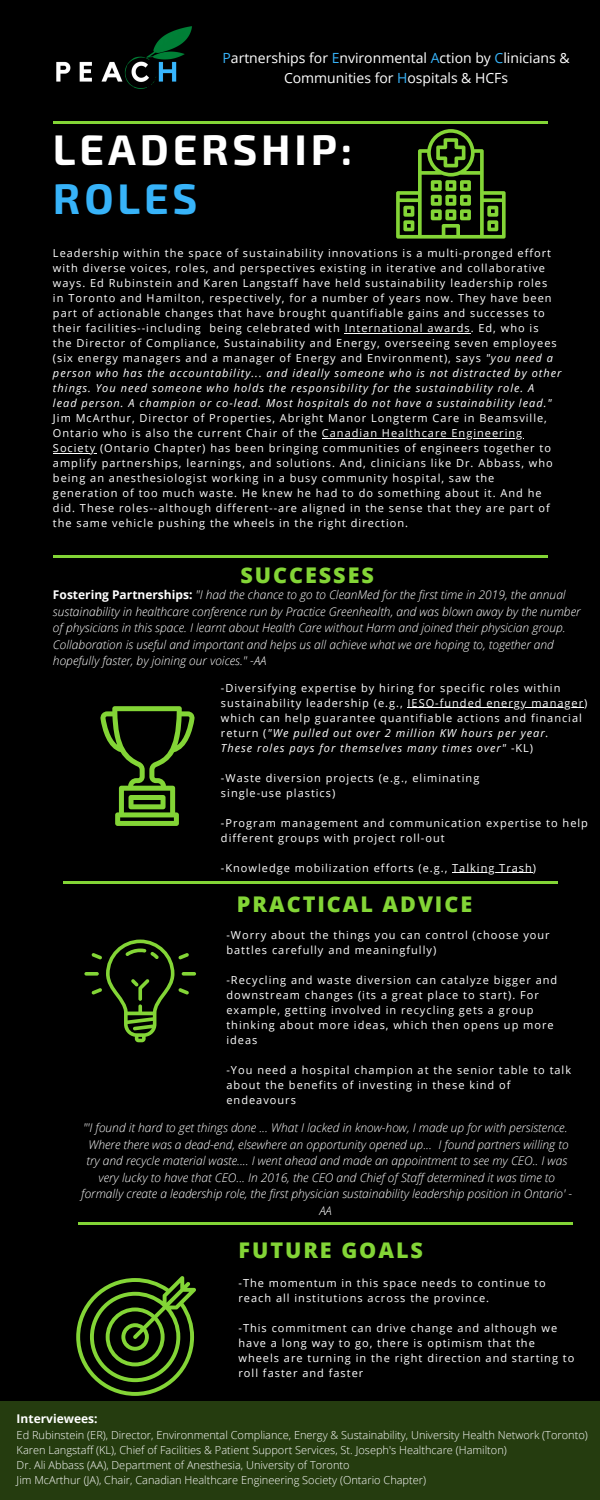
<style>
.page{position:relative;width:600px;height:1500px;background:#000}
.page>*{position:absolute;margin:0;border:0;box-sizing:border-box;transform-origin:0 0}
.t1{font:700 42.8px "Exo 2";letter-spacing:.09em;color:#fff}
.t2{font:700 42.8px "Exo 2";letter-spacing:.09em;color:#37b3f9}
.t3{font:800 21.6px "Open Sans";letter-spacing:.09em;color:#83d536}
.t4{font:14px/19.5px "Open Sans";color:#fff;text-align:center}
.t5{font:italic 300 12px/16.5px "Open Sans";color:#fff}
.t6{font:700 12px "Open Sans";color:#fff}
.t7{font:11px/15px "Open Sans";letter-spacing:.09em;color:#fff}
.t8{font:300 11px "Open Sans";color:#fff}
.t9{font:italic 11px "Open Sans";letter-spacing:.09em;color:#fff}
.s1{color:#37b3f9}
.s2{font-style:italic}
.s3{font-weight:700;font-style:normal}
.s4{font-style:normal}
</style>
<div class="page">
<div style="left:0;top:1401px;width:600px;height:99px;background:#253c0f"></div>
<hr style="left:53px;top:555px;width:494px;height:3px;background:#83d536">
<hr style="left:64px;top:882px;width:494px;height:2px;background:#83d536">
<hr style="left:78px;top:1222px;width:494px;height:3px;background:#83d536">
<img style="left:56px;top:26px;width:136px;height:63px">
<svg style="left:84px;top:940px;width:112px;height:102px"></svg>
<svg style="left:100px;top:706px;width:95px;height:120px"></svg>
<svg style="left:76px;top:1276px;width:120px;height:120px"></svg>
<svg style="left:396px;top:129px;width:110px;height:110px"></svg>
<hr style="left:53px;top:122px;width:494px;height:2px;background:#83d536">
<hr style="left:408px;top:707px;width:176px;height:1px;background:#fff">
<hr style="left:452px;top:872px;width:81px;height:1px;background:#fff">
<hr style="left:345px;top:333px;width:126px;height:1px;background:#fff">
<hr style="left:322px;top:438px;width:201px;height:1px;background:#fff">
<hr style="left:53px;top:453px;width:43px;height:1px;background:#fff">
<p class="t4" style="left:222px;top:48px;width:349px"><span class="s1">P</span>artnerships for <span class="s1">E</span>nvironmental <span class="s1">A</span>ction by <span class="s1">C</span>linicians &amp;<br>Communities for <span class="s1">H</span>ospitals &amp; HCFs</p>
<p class="t1" style="left:53px;top:121px;width:301px">LEADERSHIP:</p>
<p class="t2" style="left:53px;top:171px;width:146px">ROLES</p>
<p class="t7" style="left:53px;top:245px;width:510px">Leadership within the space of sustainability innovations is a multi-pronged effort with diverse voices, roles, and perspectives existing in iterative and collaborative ways. Ed Rubinstein and Karen Langstaff have held sustainability leadership roles<br>in Toronto and Hamilton, respectively, for a number of years now. They have been part of actionable changes that have brought quantifiable gains and successes to their facilities--including being celebrated with International awards. Ed, who is<br>the Director of Compliance, Sustainability and Energy, overseeing seven employees (six energy managers and a manager of Energy and Environment), says <span class="s2">"you need a person who has the accountability... and ideally someone who is not distracted by other things. You need someone who holds the responsibility for the sustainability role. A<br>lead person. A champion or co-lead. Most hospitals do not have a sustainability lead."</span></p>
<p class="t7" style="left:53px;top:410px;width:501px">Jim McArthur, Director of Properties, Abright Manor Longterm Care in Beamsville, Ontario who is also the current Chair of the Canadian Healthcare Engineering Society (Ontario Chapter) has been bringing communities of engineers together to amplify partnerships, learnings, and solutions. And, clinicians like Dr. Abbass, who being an anesthesiologist working in a busy community hospital, saw the generation of too much waste. He knew he had to do something about it. And he did. These roles--although different--are aligned in the sense that they are part of the same vehicle pushing the wheels in the right direction.</p>
<p class="t3" style="left:240px;top:560px;width:135px">SUCCESSES</p>
<p class="t5" style="left:53px;top:586px;width:529px"><span class="s3">Fostering Partnerships:</span> "I had the chance to go to CleanMed for the first time in 2019, the annual sustainability in healthcare conference run by Practice Greenhealth, and was blown away by the number of physicians in this space. I learnt about Health Care without Harm and joined their physician group.<br>Collaboration is useful and important and helps us all achieve what we are hoping to, together and hopefully faster, by joining our voices." -AA</p>
<p class="t7" style="left:221px;top:680px;width:368px">-Diversifying expertise by hiring for specific roles within sustainability leadership (e.g., IESO-funded energy manager) which can help guarantee quantifiable actions and financial return (<span class="s2">"We pulled out over 2 million KW hours per year.</span></p>
<p class="t9" style="left:221px;top:740px;width:314px">These roles pays for themselves many times over" <span class="s4">-KL)</span></p>
<p class="t7" style="left:221px;top:770px;width:260px">-Waste diversion projects (e.g., eliminating</p>
<p class="t7" style="left:221px;top:785px;width:116px">single-use plastics)</p>
<p class="t7" style="left:221px;top:815px;width:369px">-Program management and communication expertise to help different groups with project roll-out</p>
<p class="t7" style="left:221px;top:860px;width:317px">-Knowledge mobilization efforts (e.g., Talking Trash)</p>
<p class="t3" style="left:237px;top:889px;width:237px">PRACTICAL ADVICE</p>
<p class="t7" style="left:226px;top:927px;width:325px">-Worry about the things you can control (choose your battles carefully and meaningfully)</p>
<p class="t7" style="left:226px;top:972px;width:332px">-Recycling and waste diversion can catalyze bigger and downstream changes (its a great place to start). For example, getting involved in recycling gets a group thinking about more ideas, which then opens up more ideas</p>
<p class="t7" style="left:226px;top:1062px;width:346px">-You need a hospital champion at the senior table to talk about the benefits of investing in these kind of endeavours</p>
<p class="t5" style="left:81px;top:1120px;width:492px;text-align:center">"'I found it hard to get things done ... What I lacked in know-how, I made up for with persistence.<br>Where there was a dead-end, elsewhere an opportunity opened up... I found partners willing to try and recycle material waste.... I went ahead and made an appointment to see my CEO.. I was very lucky to have that CEO... In 2016, the CEO and Chief of Staff determined it was time to formally create a leadership role, the first physician sustainability leadership position in Ontario' - AA</p>
<p class="t3" style="left:238px;top:1235px;width:186px">FUTURE GOALS</p>
<p class="t7" style="left:238px;top:1275px;width:309px">-The momentum in this space needs to continue to reach all institutions across the province.</p>
<p class="t7" style="left:238px;top:1320px;width:337px">-This commitment can drive change and although we have a long way to go, there is optimism that the wheels are turning in the right direction and starting to roll faster and faster</p>
<p class="t6" style="left:17px;top:1410px;width:82px">Interviewees:</p>
<p class="t8" style="left:17px;top:1427px;width:573px">Ed Rubinstein (ER), Director, Environmental Compliance, Energy &amp; Sustainability, University Health Network (Toronto)</p>
<p class="t8" style="left:17px;top:1442px;width:492px">Karen Langstaff (KL), Chief of Facilities &amp; Patient Support Services, St. Joseph's Healthcare (Hamilton)</p>
<p class="t8" style="left:17px;top:1457px;width:334px">Dr. Ali Abbass (AA), Department of Anesthesia, University of Toronto</p>
<p class="t8" style="left:17px;top:1472px;width:411px">Jim McArthur (JA), Chair, Canadian Healthcare Engineering Society (Ontario Chapter)</p>
</div>
